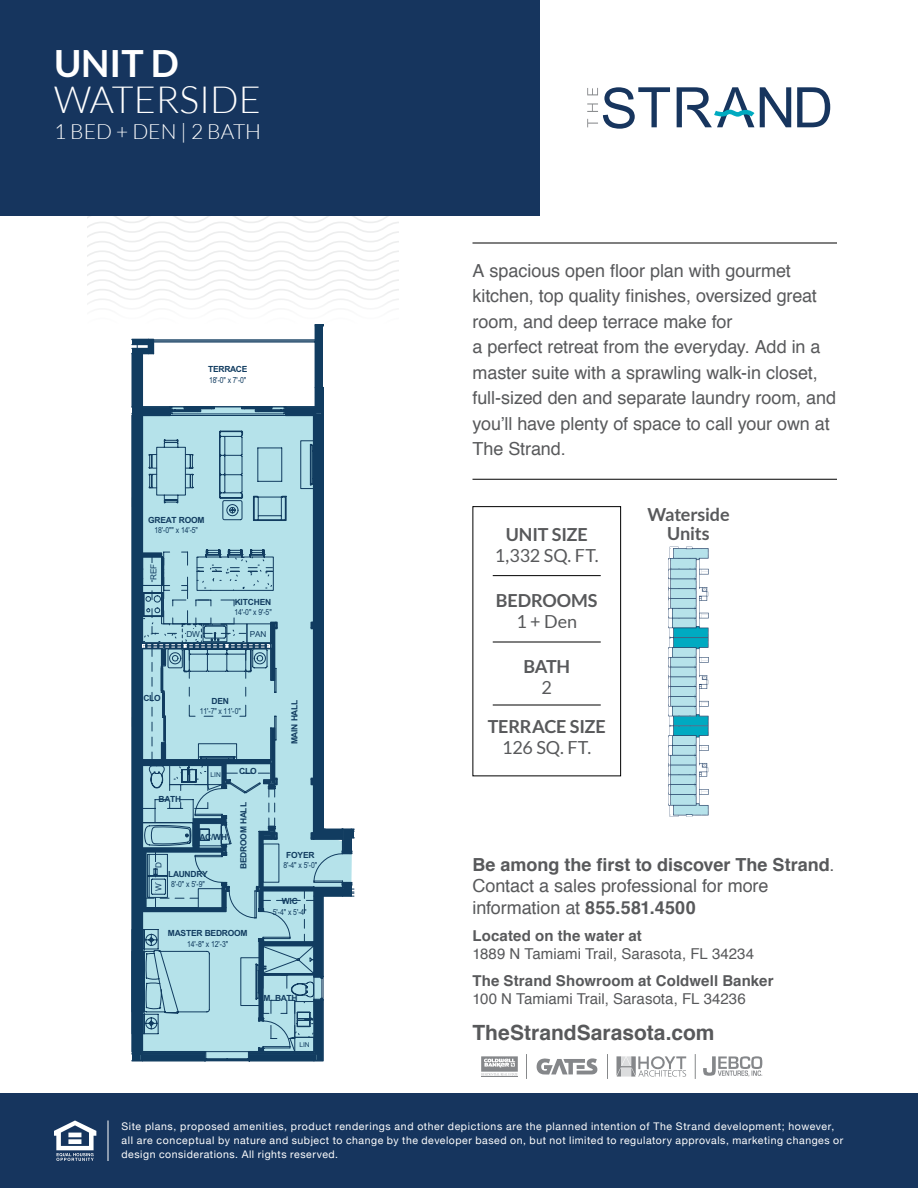
<style>
.page{position:relative;width:918px;height:1188px;background:#fff}
.page>*{position:absolute;margin:0;border:0;box-sizing:border-box;transform-origin:0 0}
.t1{font:300 37.5px "Lato";color:#fff}
.t2{font:700 37.5px "Lato";color:#fff}
.t3{font:700 21px "Helvetica";color:#58595b}
.t4{font:300 21px "Lato";color:#fff}
.t5{font:18px/25.5px "Helvetica";letter-spacing:-.005em;color:#58595b}
.t6{font:700 18px/21.6px "Helvetica";color:#58595b}
.t7{font:700 18px/19.5px "Lato";letter-spacing:-.01em;color:#58595b;text-align:center}
.t8{font:18px "Lato";color:#58595b}
.t9{font:15px "Helvetica";letter-spacing:.005em;color:#58595b}
.t10{font:700 15px "Helvetica";letter-spacing:.005em;color:#58595b}
.t11{font:12.3px "Arial";color:#113c60}
.t12{font:10.5px/13.5px "Helvetica Neue";letter-spacing:.055em;color:#fff}
.t13{font:8.4px "Arial Narrow";letter-spacing:-.02em;color:#113c60}
.t14{font:700 8.4px "Arial";letter-spacing:-.025em;color:#113c60}
.t15{font:8.25px "Arial";letter-spacing:-.01em;color:#113c60}
.t16{font:6.75px "Arial";letter-spacing:-.005em;color:#113c60}
.s1{font-weight:400}
</style>
<div class="page">
<div style="left:0;top:0;width:540px;height:216px;background:#16355e"></div>
<div style="left:0;top:1094px;width:918px;height:94px;background:#16355e"></div>
<hr style="left:108px;top:1120px;width:1px;height:41px;background:#fff">
<hr style="left:472px;top:243px;width:365px;height:1px;background:#000">
<div style="left:472px;top:506px;width:149px;height:270px;border:1px solid #000"></div>
<hr style="left:472px;top:479px;width:365px;height:1px;background:#000">
<hr style="left:493px;top:575px;width:108px;height:1px;background:#000">
<hr style="left:493px;top:642px;width:108px;height:1px;background:#000">
<hr style="left:493px;top:705px;width:108px;height:1px;background:#000">
<div style="left:316px;top:325px;width:6px;height:63px;background:#113c60"></div>
<div style="left:133px;top:353px;width:9px;height:54px;background:#113c60"></div>
<hr style="left:154px;top:340px;width:161px;height:1px;background:#113c60">
<hr style="left:315px;top:325px;width:1px;height:63px;background:#113c60">
<hr style="left:322px;top:325px;width:1px;height:63px;background:#113c60">
<svg style="left:88px;top:216px;width:310px;height:110px"></svg>
<hr style="left:132px;top:354px;width:1px;height:53px;background:#113c60">
<svg style="left:132px;top:338px;width:23px;height:16px"></svg>
<svg style="left:132px;top:387px;width:222px;height:675px"></svg>
<svg style="left:137px;top:342px;width:182px;height:448px;background:#a1c8d3"></svg>
<div style="left:187px;top:630px;width:13px;height:9px;background:#b5e2ea"></div>
<div style="left:149px;top:564px;width:10px;height:16px;background:#b5e2ea"></div>
<div style="left:154px;top:862px;width:9px;height:6px;background:#b5e2ea"></div>
<div style="left:154px;top:883px;width:9px;height:8px;background:#b5e2ea"></div>
<div style="left:250px;top:630px;width:16px;height:9px;background:#b5e2ea"></div>
<div style="left:280px;top:661px;width:21px;height:5px;background:#b5e2ea"></div>
<div style="left:211px;top:771px;width:10px;height:7px;background:#b5e2ea"></div>
<div style="left:299px;top:1041px;width:11px;height:7px;background:#b5e2ea"></div>
<svg style="left:668px;top:547px;width:41px;height:270px"></svg>
<svg style="left:526px;top:1054px;width:1px;height:25px"></svg>
<svg style="left:607px;top:1054px;width:1px;height:25px"></svg>
<svg style="left:695px;top:1054px;width:1px;height:25px"></svg>
<svg style="left:54px;top:1120px;width:42px;height:41px"></svg>
<svg style="left:587px;top:87px;width:243px;height:42px"></svg>
<hr style="left:481px;top:1076px;width:37px;height:1px;background:#85878a">
<svg style="left:481px;top:1056px;width:37px;height:20px"></svg>
<svg style="left:537px;top:1058px;width:60px;height:17px"></svg>
<svg style="left:617px;top:1056px;width:69px;height:21px"></svg>
<svg style="left:703px;top:1056px;width:59px;height:21px"></svg>
<h1 class="t2" style="left:54px;top:42px;width:126px">UNIT D</h1>
<h1 class="t1" style="left:54px;top:80px;width:208px">WATERSIDE</h1>
<h2 class="t4" style="left:54px;top:120px;width:209px">1 BED + DEN | 2 BATH</h2>
<p class="t14" style="left:208px;top:364px;width:41px">TERRACE</p>
<p class="t13" style="left:209px;top:373px;width:39px">18'-0" x 7'-0"</p>
<p class="t14" style="left:148px;top:514px;width:58px">GREAT ROOM</p>
<p class="t13" style="left:155px;top:524px;width:45px">18'-0"" x 14'-5"</p>
<p class="t15" style="left:148px;top:580px;width:18px;rotate:-90deg">REF</p>
<p class="t15" style="left:187px;top:629px;width:15px">DW</p>
<p class="t11" style="left:190px;top:625px;width:5px">.</p>
<p class="t14" style="left:235px;top:596px;width:38px">KITCHEN</p>
<p class="t13" style="left:234px;top:606px;width:39px">14'-0" x 9'-5"</p>
<p class="t15" style="left:250px;top:629px;width:18px">PAN</p>
<p class="t14" style="left:143px;top:692px;width:19px">CLO</p>
<p class="t14" style="left:212px;top:695px;width:19px">DEN</p>
<p class="t13" style="left:200px;top:705px;width:43px">11'-7" x 11'-0"</p>
<p class="t16" style="left:211px;top:770px;width:12px">LIN</p>
<p class="t14" style="left:239px;top:765px;width:19px">CLO</p>
<p class="t14" style="left:159px;top:793px;width:24px">BATH</p>
<p class="t14" style="left:199px;top:831px;width:29px">AC/WH</p>
<p class="t15" style="left:153px;top:868px;width:7px;rotate:-90deg">D</p>
<p class="t15" style="left:153px;top:891px;width:9px;rotate:-90deg">W</p>
<p class="t11" style="left:151px;top:867px;width:5px;rotate:-90deg">.</p>
<p class="t11" style="left:151px;top:888px;width:5px;rotate:-90deg">.</p>
<p class="t14" style="left:168px;top:868px;width:41px">LAUNDRY</p>
<p class="t13" style="left:171px;top:878px;width:35px">8'-0" x 5'-9"</p>
<p class="t14" style="left:238px;top:869px;width:68px;rotate:-90deg">BEDROOM HALL</p>
<p class="t14" style="left:289px;top:744px;width:46px;rotate:-90deg">MAIN HALL</p>
<p class="t14" style="left:286px;top:849px;width:30px">FOYER</p>
<p class="t13" style="left:283px;top:859px;width:35px">8'-4" x 5'-0"</p>
<p class="t14" style="left:168px;top:928px;width:81px">MASTER BEDROOM</p>
<p class="t13" style="left:187px;top:938px;width:43px">14'-8" x 12'-3"</p>
<p class="t14" style="left:282px;top:896px;width:18px">WIC</p>
<p class="t13" style="left:273px;top:905px;width:35px">5'-4" x 5'-4"</p>
<p class="t14" style="left:264px;top:993px;width:36px">M. BATH</p>
<p class="t16" style="left:299px;top:1040px;width:12px">LIN</p>
<p class="t5" style="left:473px;top:258px;width:365px">A spacious open floor plan with gourmet kitchen, top quality finishes, oversized great room, and deep terrace make for<br>a perfect retreat from the everyday. Add in a master suite with a sprawling walk-in closet, full-sized den and separate laundry room, and you’ll have plenty of space to call your own at The Strand.</p>
<h3 class="t7" style="left:506px;top:524px;width:83px">UNIT SIZE</h3>
<h3 class="t8" style="left:495px;top:545px;width:105px">1,332 SQ. FT.</h3>
<h3 class="t7" style="left:496px;top:590px;width:103px">BEDROOMS</h3>
<h3 class="t8" style="left:516px;top:611px;width:62px">1 + Den</h3>
<h3 class="t7" style="left:523px;top:656px;width:48px">BATH</h3>
<h3 class="t8" style="left:542px;top:677px;width:12px">2</h3>
<h3 class="t7" style="left:488px;top:716px;width:120px">TERRACE SIZE</h3>
<h3 class="t8" style="left:502px;top:737px;width:90px">126 SQ. FT.</h3>
<h3 class="t7" style="left:647px;top:504px;width:84px">Waterside<br>Units</h3>
<h3 class="t6" style="left:472px;top:854px;width:364px">Be among the first to discover The Strand<span class="s1">.<br>Contact a sales professional for more information at</span> 855.581.4500</h3>
<h3 class="t10" style="left:472px;top:924px;width:171px">Located on the water at</h3>
<h3 class="t9" style="left:472px;top:942px;width:283px">1889 N Tamiami Trail, Sarasota, FL 34234</h3>
<h3 class="t10" style="left:472px;top:969px;width:303px">The Strand Showroom at Coldwell Banker</h3>
<h3 class="t9" style="left:472px;top:987px;width:275px">100 N Tamiami Trail, Sarasota, FL 34236</h3>
<h2 class="t3" style="left:472px;top:1016px;width:244px">TheStrandSarasota.com</h2>
<p class="t12" style="left:122px;top:1121px;width:723px">Site plans, proposed amenities, product renderings and other depictions are the planned intention of The Strand development; however, all are conceptual by nature and subject to change by the developer based on, but not limited to regulatory approvals, marketing changes or design considerations. All rights reserved.</p>
</div>
